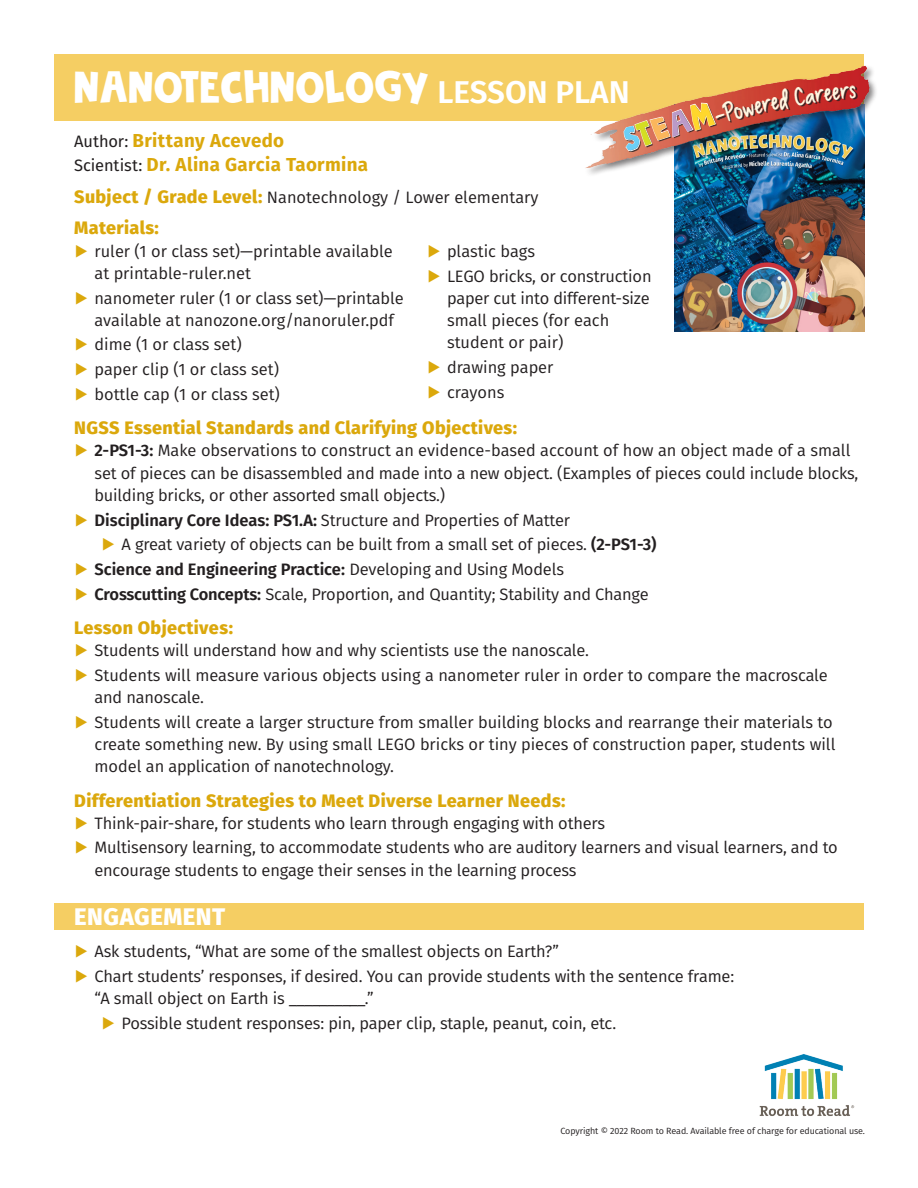
<style>
.page{position:relative;width:918px;height:1188px;background:#fff}
.page>*{position:absolute;margin:0;border:0;box-sizing:border-box;transform-origin:0 0}
.tx{font:46.5px "Frozen Memory";letter-spacing:-.005em;color:#fff}
.tx-2{font:600 31.5px "Fira Sans";color:#fff}
.t1{font:800 24px "Fira Sans";letter-spacing:.02em;color:#fff}
.t2{font:700 18.75px "Fira Sans";letter-spacing:.02em;color:#dba80c}
.t3{font:800 18px "Fira Sans";letter-spacing:.02em;color:#dba80c}
.t4{font:16.5px/22.2px "Fira Sans";letter-spacing:-.01em;color:#231f20}
.t5{font:600 16.5px "Fira Sans";color:#231f20}
.numbered_list{font:9px "Fira Sans";letter-spacing:-.01em;color:#231f20}
.s1{font-size:48.75px}
.s2{font-size:52.5px}
.s3{font-weight:400;font-size:16.5px;color:#231f20}
.s4{font-weight:800;font-size:18px;color:#dba80c}
.s5{font-weight:700;color:#dba80c}
.s6{font-weight:600}
.s7{font-weight:400}
</style>
<div class="page">
<div style="left:54px;top:54px;width:810px;height:66px;background:#f5ce63"></div>
<div style="left:54px;top:903px;width:810px;height:27px;background:#f5ce63"></div>
<img style="left:759px;top:1054px;width:96px;height:62px">
<img style="left:674px;top:181px;width:190px;height:151px">
<img style="left:573px;top:120px;width:292px;height:61px">
<div style="left:584px;top:64px;width:294px;height:113px;background:#231f20;opacity:.55"></div>
<img style="left:620px;top:85px;width:236px;height:67px">
<p class="tx" style="left:74px;top:60px;width:357px"><span class="s1">N</span>A<span class="s1">N</span>OTE<span class="s2">C</span>H<span class="s1">N</span>O<span class="s2">L</span>OGY</p>
<p class="tx-2" style="left:437px;top:66px;width:194px">LESSON PLAN</p>
<p class="t2" style="left:74px;top:125px;width:212px"><span class="s3">Author:</span> Brittany Acevedo</p>
<p class="t2" style="left:74px;top:149px;width:295px"><span class="s3">Scientist:</span> Dr. Alina Garcia Taormina</p>
<p class="t4" style="left:74px;top:186px;width:466px"><span class="s4">Subject / Grade Level:</span> Nanotechnology / Lower elementary</p>
<p class="t3" style="left:74px;top:213px;width:86px">Materials:</p>
<p class="t4" style="left:94px;top:239px;width:300px;text-indent:-20px"><span class="s5">▶</span> ruler (1 or class set)—printable available at printable-ruler.net</p>
<p class="t4" style="left:94px;top:286px;width:311px;text-indent:-20px"><span class="s5">▶</span> nanometer ruler (1 or class set)—printable available at nanozone.org/nanoruler.pdf</p>
<p class="t4" style="left:74px;top:333px;width:169px"><span class="s5">▶</span> dime (1 or class set)</p>
<p class="t4" style="left:74px;top:358px;width:206px"><span class="s5">▶</span> paper clip (1 or class set)</p>
<p class="t4" style="left:74px;top:383px;width:207px"><span class="s5">▶</span> bottle cap (1 or class set)</p>
<p class="t3" style="left:74px;top:412px;width:444px">NGSS Essential Standards and Clarifying Objectives:</p>
<p class="t4" style="left:94px;top:439px;width:765px;text-indent:-20px"><span class="s5">▶</span> <span class="s6">2-PS1-3:</span> Make observations to construct an evidence-based account of how an object made of a small set of pieces can be disassembled and made into a new object. (Examples of pieces could include blocks, building bricks, or other assorted small objects.)</p>
<p class="t4" style="left:74px;top:508px;width:497px"><span class="s5">▶</span> <span class="s6">Disciplinary Core Ideas: PS1.A:</span> Structure and Properties of Matter</p>
<p class="t4" style="left:101px;top:533px;width:557px"><span class="s5">▶</span> A great variety of objects can be built from a small set of pieces. <span class="s6">(2-PS1-3)</span></p>
<p class="t5" style="left:74px;top:556px;width:491px"><span class="s5">▶</span> Science and Engineering Practice: <span class="s7">Developing and Using Models</span></p>
<p class="t4" style="left:74px;top:583px;width:576px"><span class="s5">▶</span> <span class="s6">Crosscutting Concepts:</span> Scale, Proportion, and Quantity; Stability and Change</p>
<p class="t3" style="left:74px;top:612px;width:160px">Lesson Objectives:</p>
<p class="t4" style="left:74px;top:639px;width:516px"><span class="s5">▶</span> Students will understand how and why scientists use the nanoscale.</p>
<p class="t4" style="left:94px;top:664px;width:735px;text-indent:-20px"><span class="s5">▶</span> Students will measure various objects using a nanometer ruler in order to compare the macroscale and nanoscale.</p>
<p class="t4" style="left:94px;top:711px;width:743px;text-indent:-20px"><span class="s5">▶</span> Students will create a larger structure from smaller building blocks and rearrange their materials to create something new. By using small LEGO bricks or tiny pieces of construction paper, students will model an application of nanotechnology.</p>
<p class="t3" style="left:74px;top:785px;width:493px">Differentiation Strategies to Meet Diverse Learner Needs:</p>
<p class="t4" style="left:74px;top:811px;width:532px"><span class="s5">▶</span> Think-pair-share, for students who learn through engaging with others</p>
<p class="t4" style="left:94px;top:836px;width:745px;text-indent:-20px"><span class="s5">▶</span> Multisensory learning, to accommodate students who are auditory learners and visual learners, and to encourage students to engage their senses in the learning process</p>
<p class="t1" style="left:74px;top:896px;width:152px">ENGAGEMENT</p>
<p class="t4" style="left:74px;top:940px;width:486px"><span class="s5">▶</span> Ask students, “What are some of the smallest objects on Earth?”</p>
<p class="t4" style="left:94px;top:964px;width:641px;text-indent:-20px"><span class="s5">▶</span> Chart students’ responses, if desired. You can provide students with the sentence frame: “A small object on Earth is __________.”</p>
<p class="t4" style="left:101px;top:1011px;width:517px"><span class="s5">▶</span> Possible student responses: pin, paper clip, staple, peanut, coin, etc.</p>
<p class="t4" style="left:427px;top:240px;width:110px"><span class="s5">▶</span> plastic bags</p>
<p class="t4" style="left:447px;top:264px;width:206px;text-indent:-20px"><span class="s5">▶</span> LEGO bricks, or construction paper cut into different-size small pieces (for each student or pair)</p>
<p class="t4" style="left:427px;top:356px;width:128px"><span class="s5">▶</span> drawing paper</p>
<p class="t4" style="left:427px;top:380px;width:79px"><span class="s5">▶</span> crayons</p>
<p class="numbered_list" style="left:561px;top:1124px;width:306px">Copyright © 2022 Room to Read. Available free of charge for educational use.</p>
</div>
